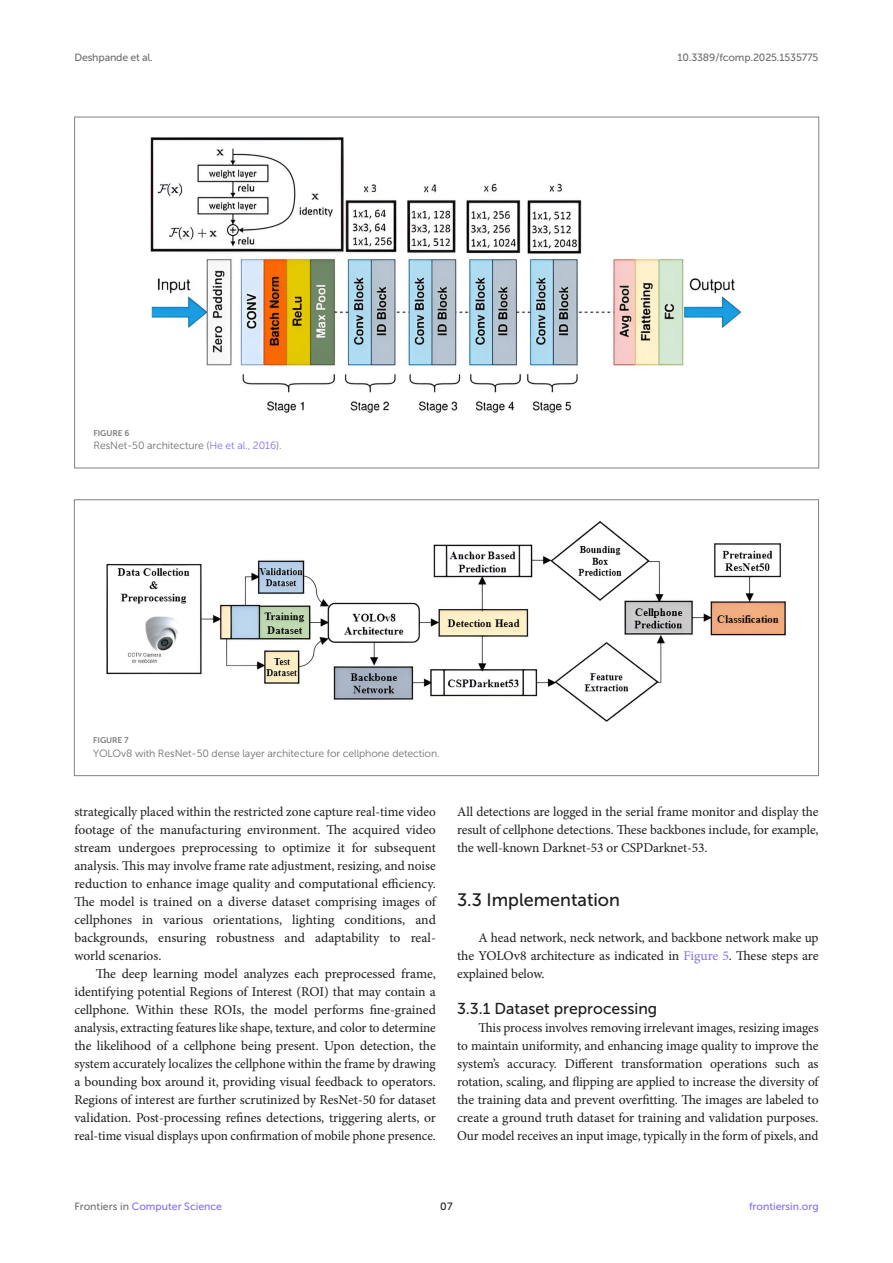
<style>
.page{position:relative;width:893px;height:1263px;background:#fff}
.page>*{position:absolute;margin:0;border:0;box-sizing:border-box;transform-origin:0 0}
.HEAD_2{font:18px "Museo Sans 500";color:#1b1c1b}
.HEAD_3{font:15.75px "Museo Sans 500";color:#1b1c1b}
.TEXT{font:13.5px/18px "Minion Pro";letter-spacing:-.005em;color:#1b1c1b;text-align:justify}
.FIG_LEG{font:10.5px "Museo Sans 300";letter-spacing:-.01em;color:#706f70}
.t1{font:10.5px "Museo Sans 500";color:#856df0}
.t2{font:10.5px "Museo Sans 500";letter-spacing:-.015em;color:#706f70}
.t3{font:10.5px "Museo Sans 500";color:#1b1c1b}
.FIG_HD{font:8.25px "Museo Sans 700";letter-spacing:-.01em;color:#7e7f7f}
.s1{color:#856df0}
.s2{color:#706f70}
</style>
<div class="page">
<img style="left:150px;top:137px;width:592px;height:276px">
<img style="left:106px;top:520px;width:680px;height:202px">
<p class="t2" style="left:74px;top:51px;width:80px">Deshpande et al.</p>
<p class="t2" style="left:677px;top:51px;width:142px">10.3389/fcomp.2025.1535775</p>
<p class="FIG_HD" style="left:94px;top:428px;width:37px">FIGURE 6</p>
<p class="FIG_LEG" style="left:94px;top:440px;width:190px">ResNet-50 architecture (<span class="s1">He et al., 2016</span>).</p>
<p class="FIG_HD" style="left:93px;top:736px;width:37px">FIGURE 7</p>
<p class="FIG_LEG" style="left:93px;top:747px;width:348px">YOLOv8 with ResNet-50 dense layer architecture for cellphone detection.</p>
<p class="TEXT" style="left:74px;top:803px;width:363px">strategically placed within the restricted zone capture real-time video footage of the manufacturing environment. The acquired video stream undergoes preprocessing to optimize it for subsequent analysis. This may involve frame rate adjustment, resizing, and noise reduction to enhance image quality and computational efficiency.<br>The model is trained on a diverse dataset comprising images of cellphones in various orientations, lighting conditions, and backgrounds, ensuring robustness and adaptability to real&shy;world scenarios.</p>
<p class="TEXT" style="left:74px;top:965px;width:363px;text-indent:21px">The deep learning model analyzes each preprocessed frame, identifying potential Regions of Interest (ROI) that may contain a cellphone. Within these ROIs, the model performs fine-grained analysis, extracting features like shape, texture, and color to determine the likelihood of a cellphone being present. Upon detection, the system accurately localizes the cellphone within the frame by drawing a bounding box around it, providing visual feedback to operators.<br>Regions of interest are further scrutinized by ResNet-50 for dataset validation. Post-processing refines detections, triggering alerts, or real-time visual displays upon confirmation of mobile phone presence.</p>
<p class="TEXT" style="left:457px;top:803px;width:363px">All detections are logged in the serial frame monitor and display the result of cellphone detections. These backbones include, for example, the well-known Darknet-53 or CSPDarknet-53.</p>
<p class="HEAD_2" style="left:457px;top:890px;width:164px">3.3 Implementation</p>
<p class="TEXT" style="left:457px;top:929px;width:363px;text-indent:21px">A head network, neck network, and backbone network make up the YOLOv8 architecture as indicated in <span class="s1">Figure 5</span>. These steps are explained below.</p>
<p class="HEAD_3" style="left:457px;top:1000px;width:202px">3.3.1 Dataset preprocessing</p>
<p class="TEXT" style="left:457px;top:1019px;width:363px;text-indent:21px">This process involves removing irrelevant images, resizing images to maintain uniformity, and enhancing image quality to improve the system’s accuracy. Different transformation operations such as rotation, scaling, and flipping are applied to increase the diversity of the training data and prevent overfitting. The images are labeled to create a ground truth dataset for training and validation purposes.<br>Our model receives an input image, typically in the form of pixels, and</p>
<p class="t1" style="left:74px;top:1200px;width:149px"><span class="s2">Frontiers in</span> Computer Science</p>
<p class="t3" style="left:440px;top:1200px;width:14px">07</p>
<p class="t1" style="left:749px;top:1200px;width:71px">frontiersin.org</p>
</div>
